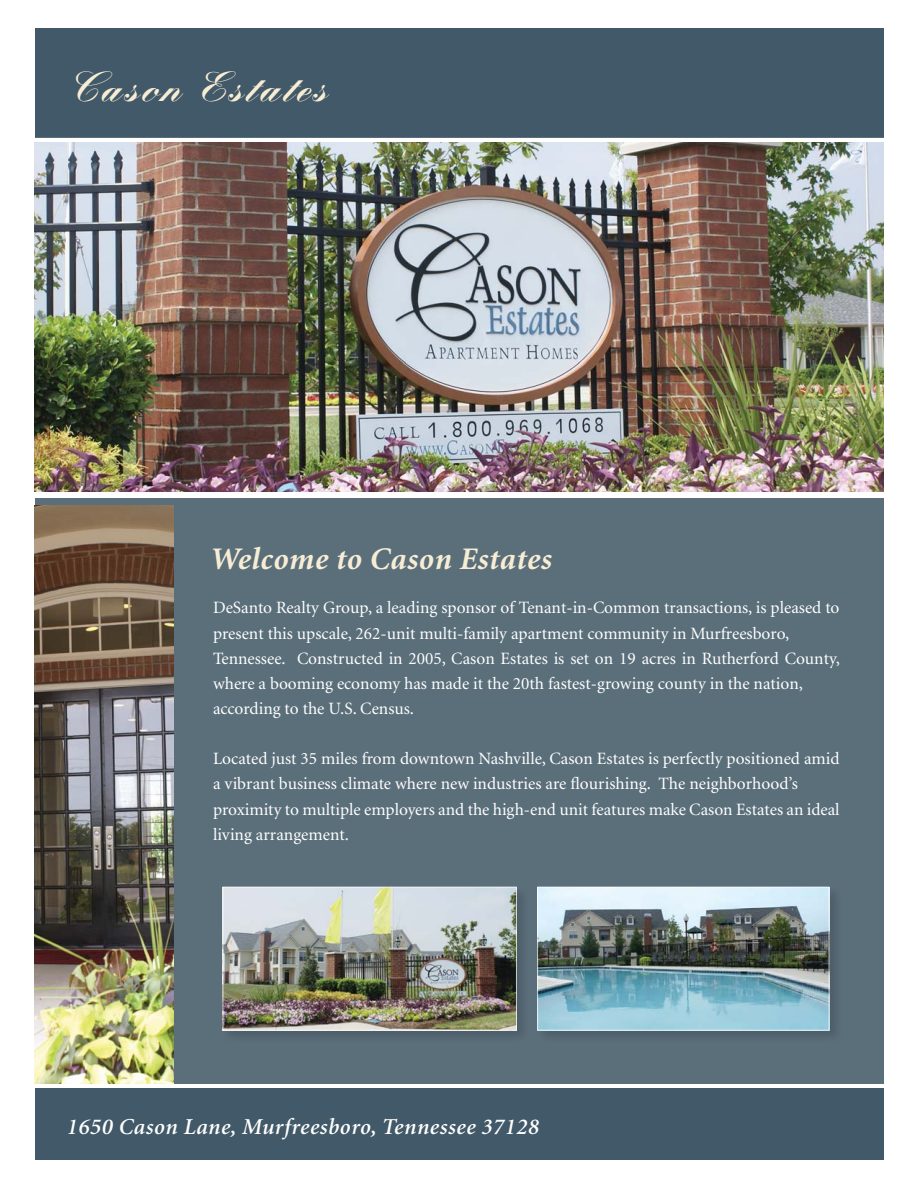
<style>
.page{position:relative;width:918px;height:1188px;background:#fff}
.page>*{position:absolute;margin:0;border:0;box-sizing:border-box;transform-origin:0 0}
.t1{font:900 40.8px "Kuenstler Script";letter-spacing:.05em;color:#f7edd4}
.t2{font:italic 700 31.5px "Minion";letter-spacing:.015em;color:#f7edd4}
.t3{font:italic 600 22.8px "Minion";letter-spacing:.025em;color:#fff}
.t4{font:17.25px/25.2px "Minion";color:#fff}
</style>
<div class="page">
<div style="left:35px;top:28px;width:848px;height:1132px;background:#5b6f7b"></div>
<div style="left:35px;top:138px;width:848px;height:360px;background:#fff"></div>
<div style="left:35px;top:28px;width:848px;height:109px;background:#415968"></div>
<div style="left:35px;top:1085px;width:848px;height:75px;background:#415968"></div>
<hr style="left:35px;top:1084px;width:848px;height:3px;background:#fff">
<img style="left:35px;top:505px;width:138px;height:579px">
<img style="left:35px;top:143px;width:848px;height:349px">
<img style="left:222px;top:886px;width:300px;height:150px">
<img style="left:223px;top:887px;width:294px;height:144px">
<img style="left:540px;top:886px;width:295px;height:150px">
<img style="left:537px;top:887px;width:292px;height:144px">
<h1 class="t1" style="left:71px;top:61px;width:259px">Cason Estates</h1>
<h2 class="t2" style="left:210px;top:543px;width:343px">Welcome to Cason Estates</h2>
<p class="t4" style="left:213px;top:596px;width:629px">DeSanto Realty Group, a leading sponsor of Tenant-in-Common transactions, is pleased to present this upscale, 262-unit multi-family apartment community in Murfreesboro, Tennessee. Constructed in 2005, Cason Estates is set on 19 acres in Rutherford County, where a booming economy has made it the 20th fastest-growing county in the nation, according to the U.S. Census.</p>
<p class="t4" style="left:213px;top:747px;width:628px">Located just 35 miles from downtown Nashville, Cason Estates is perfectly positioned amid a vibrant business climate where new industries are flourishing. The neighborhood’s proximity to multiple employers and the high-end unit features make Cason Estates an ideal living arrangement.</p>
<h3 class="t3" style="left:67px;top:1115px;width:474px">1650 Cason Lane, Murfreesboro, Tennessee 37128</h3>
</div>
